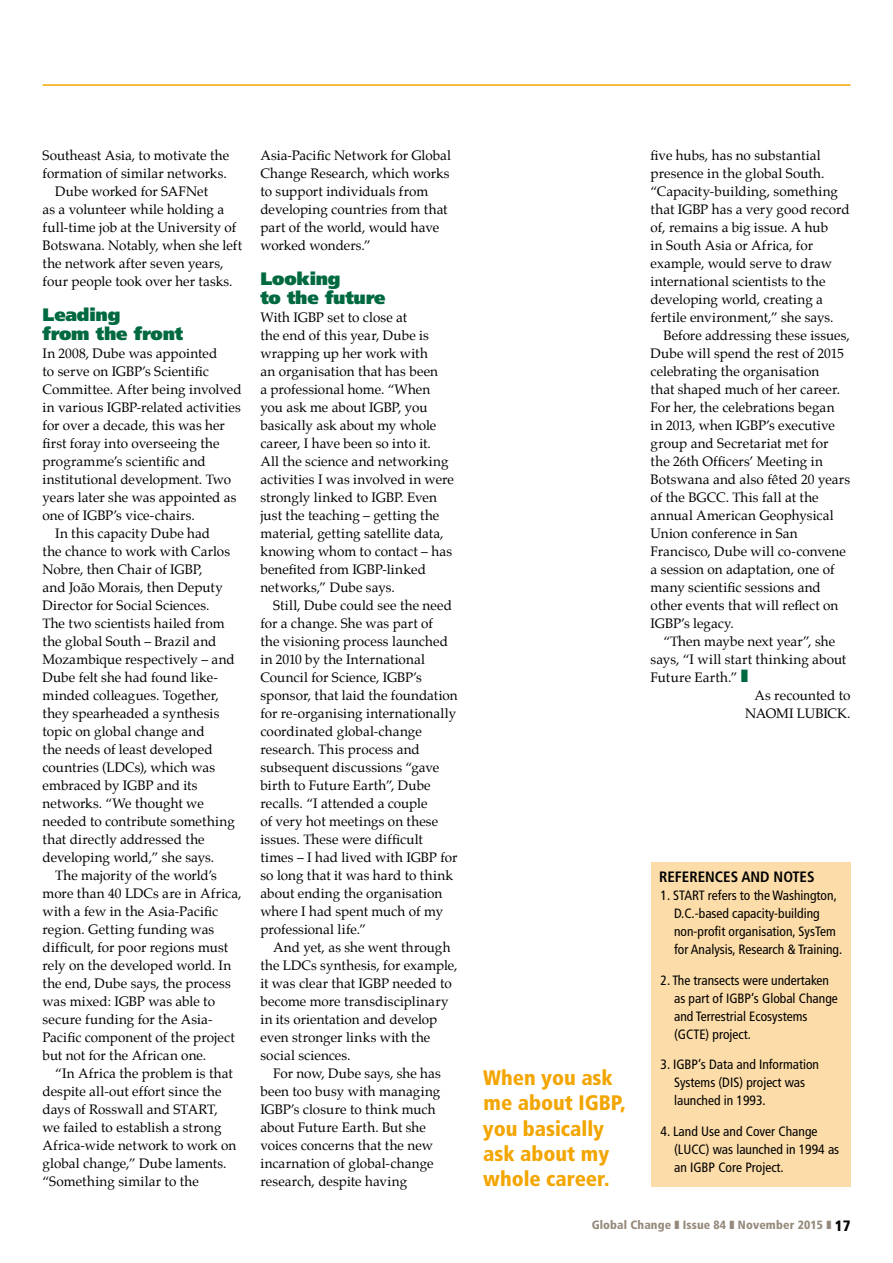
<style>
.page{position:relative;width:893px;height:1263px;background:#fff}
.page>*{position:absolute;margin:0;border:0;box-sizing:border-box;transform-origin:0 0}
.t1{font:900 condensed 21px/25.2px "Frutiger LT Std";color:#f3a500}
.t2{font:900 18px/19.5px "Frutiger LT Std";letter-spacing:-.01em;color:#006940}
.t3{font:700 condensed 15px "Frutiger LT Std";color:#000}
.t4{font:13.5px/18px "Palatino";letter-spacing:.005em;color:#000}
.t5{font:condensed 13.5px/18px "Frutiger LT Std";color:#000}
.t6{font:13.5px "Palatino";letter-spacing:-.025em;color:#000}
.t7{font:900 condensed 12px "Frutiger LT Std";letter-spacing:.01em;color:#968a7c}
.s1{color:#006940}
.s2{font-size:15px;color:#000}
</style>
<div class="page">
<div style="left:651px;top:862px;width:199px;height:324px;background:#fcdca8"></div>
<hr style="left:43px;top:84px;width:807px;height:2px;background:#f3a500">
<p class="t4" style="left:43px;top:147px;width:188px">Southeast Asia, to motivate the</p>
<p class="t4" style="left:43px;top:165px;width:186px">formation of similar networks.</p>
<p class="t4" style="left:55px;top:183px;width:154px">Dube worked for SAFNet</p>
<p class="t4" style="left:43px;top:201px;width:183px">as a volunteer while holding a</p>
<p class="t4" style="left:43px;top:219px;width:195px">full-time job at the University of</p>
<p class="t4" style="left:43px;top:237px;width:201px">Botswana. Notably, when she left</p>
<p class="t4" style="left:43px;top:255px;width:182px">the network after seven years,</p>
<p class="t4" style="left:43px;top:273px;width:192px">four people took over her tasks.</p>
<h2 class="t2" style="left:43px;top:305px;width:142px">Leading<br>from the front</h2>
<p class="t4" style="left:43px;top:345px;width:176px">In 2008, Dube was appointed</p>
<p class="t4" style="left:43px;top:363px;width:168px">to serve on IGBP’s Scientific</p>
<p class="t4" style="left:43px;top:381px;width:201px">Committee. After being involved</p>
<p class="t4" style="left:43px;top:399px;width:200px">in various IGBP-related activities</p>
<p class="t4" style="left:43px;top:417px;width:184px">for over a decade, this was her</p>
<p class="t4" style="left:43px;top:435px;width:179px">first foray into overseeing the</p>
<p class="t4" style="left:43px;top:453px;width:165px">programme’s scientific and</p>
<p class="t4" style="left:43px;top:471px;width:190px">institutional development. Two</p>
<p class="t4" style="left:43px;top:489px;width:196px">years later she was appointed as</p>
<p class="t4" style="left:43px;top:507px;width:154px">one of IGBP’s vice-chairs.</p>
<p class="t4" style="left:55px;top:525px;width:156px">In this capacity Dube had</p>
<p class="t4" style="left:43px;top:542px;width:189px">the chance to work with Carlos</p>
<p class="t4" style="left:43px;top:560px;width:162px">Nobre, then Chair of IGBP,</p>
<p class="t4" style="left:43px;top:578px;width:182px">and João Morais, then Deputy</p>
<p class="t4" style="left:43px;top:596px;width:168px">Director for Social Sciences.</p>
<p class="t4" style="left:43px;top:614px;width:184px">The two scientists hailed from</p>
<p class="t4" style="left:43px;top:632px;width:175px">the global South – Brazil and</p>
<p class="t4" style="left:43px;top:650px;width:194px">Mozambique respectively – and</p>
<p class="t4" style="left:43px;top:668px;width:177px">Dube felt she had found like-</p>
<p class="t4" style="left:43px;top:686px;width:178px">minded colleagues. Together,</p>
<p class="t4" style="left:43px;top:704px;width:178px">they spearheaded a synthesis</p>
<p class="t4" style="left:43px;top:722px;width:164px">topic on global change and</p>
<p class="t4" style="left:43px;top:740px;width:172px">the needs of least developed</p>
<p class="t4" style="left:43px;top:758px;width:174px">countries (LDCs), which was</p>
<p class="t4" style="left:43px;top:776px;width:157px">embraced by IGBP and its</p>
<p class="t4" style="left:43px;top:794px;width:163px">networks. “We thought we</p>
<p class="t4" style="left:43px;top:812px;width:194px">needed to contribute something</p>
<p class="t4" style="left:43px;top:830px;width:164px">that directly addressed the</p>
<p class="t4" style="left:43px;top:848px;width:173px">developing world,” she says.</p>
<p class="t4" style="left:55px;top:866px;width:163px">The majority of the world’s</p>
<p class="t4" style="left:43px;top:884px;width:200px">more than 40 LDCs are in Africa,</p>
<p class="t4" style="left:43px;top:902px;width:177px">with a few in the Asia-Pacific</p>
<p class="t4" style="left:43px;top:920px;width:173px">region. Getting funding was</p>
<p class="t4" style="left:43px;top:938px;width:187px">difficult, for poor regions must</p>
<p class="t4" style="left:43px;top:956px;width:190px">rely on the developed world. In</p>
<p class="t4" style="left:43px;top:974px;width:190px">the end, Dube says, the process</p>
<p class="t4" style="left:43px;top:992px;width:174px">was mixed: IGBP was able to</p>
<p class="t4" style="left:43px;top:1010px;width:172px">secure funding for the Asia-</p>
<p class="t4" style="left:43px;top:1028px;width:194px">Pacific component of the project</p>
<p class="t4" style="left:43px;top:1046px;width:165px">but not for the African one.</p>
<p class="t4" style="left:55px;top:1064px;width:179px">“In Africa the problem is that</p>
<p class="t4" style="left:43px;top:1082px;width:181px">despite all-out effort since the</p>
<p class="t4" style="left:43px;top:1100px;width:177px">days of Rosswall and START,</p>
<p class="t4" style="left:43px;top:1118px;width:180px">we failed to establish a strong</p>
<p class="t4" style="left:43px;top:1136px;width:195px">Africa-wide network to work on</p>
<p class="t4" style="left:43px;top:1154px;width:185px">global change,” Dube laments.</p>
<p class="t4" style="left:43px;top:1172px;width:158px">“Something similar to the</p>
<p class="t4" style="left:260px;top:146px;width:192px">Asia-Pacific Network for Global<br>Change Research, which works to support individuals from developing countries from that part of the world, would have worked wonders.”</p>
<h2 class="t2" style="left:260px;top:269px;width:127px">Looking<br>to the future</h2>
<p class="t4" style="left:260px;top:309px;width:195px">With IGBP set to close at<br>the end of this year, Dube is wrapping up her work with<br>an organisation that has been<br>a professional home. “When you ask me about IGBP, you basically ask about my whole career, I have been so into it.<br>All the science and networking activities I was involved in were strongly linked to IGBP. Even just the teaching – getting the material, getting satellite data, knowing whom to contact – has benefited from IGBP-linked networks,” Dube says.</p>
<p class="t4" style="left:260px;top:596px;width:199px;text-indent:13px">Still, Dube could see the need for a change. She was part of<br>the visioning process launched in 2010 by the International<br>Council for Science, IGBP’s sponsor, that laid the foundation for re-organising internationally coordinated global-change research. This process and subsequent discussions “gave birth to Future Earth”, Dube recalls. “I attended a couple<br>of very hot meetings on these issues. These were difficult times – I had lived with IGBP for so long that it was hard to think about ending the organisation where I had spent much of my professional life.”</p>
<p class="t4" style="left:260px;top:938px;width:199px;text-indent:13px">And yet, as she went through the LDCs synthesis, for example, it was clear that IGBP needed to become more transdisciplinary in its orientation and develop even stronger links with the social sciences.</p>
<p class="t4" style="left:260px;top:1064px;width:182px;text-indent:13px">For now, Dube says, she has been too busy with managing<br>IGBP’s closure to think much about Future Earth. But she voices concerns that the new incarnation of global-change research, despite having</p>
<p class="t4" style="left:651px;top:146px;width:201px">five hubs, has no substantial presence in the global South. “Capacity-building, something that IGBP has a very good record of, remains a big issue. A hub<br>in South Asia or Africa, for example, would serve to draw international scientists to the developing world, creating a fertile environment,” she says.</p>
<p class="t4" style="left:651px;top:326px;width:201px;text-indent:13px">Before addressing these issues,<br>Dube will spend the rest of 2015 celebrating the organisation<br>that shaped much of her career.<br>For her, the celebrations began<br>in 2013, when IGBP’s executive group and Secretariat met for the 26th Officers’ Meeting in<br>Botswana and also fêted 20 years of the BGCC. This fall at the annual American Geophysical<br>Union conference in San<br>Francisco, Dube will co-convene a session on adaptation, one of many scientific sessions and other events that will reflect on<br>IGBP’s legacy.</p>
<p class="t4" style="left:663px;top:632px;width:173px">“Then maybe next year”, she</p>
<p class="t4" style="left:651px;top:650px;width:197px">says, “I will start thinking about</p>
<p class="t4" style="left:651px;top:668px;width:99px">Future Earth.” <span class="s1">❚</span></p>
<p class="t4" style="left:754px;top:687px;width:97px">As recounted to</p>
<p class="t6" style="left:745px;top:702px;width:107px">NAOMI LUBICK.</p>
<h1 class="t1" style="left:483px;top:1065px;width:145px">When you ask me about IGBP, you basically ask about my whole career.</h1>
<p class="t3" style="left:659px;top:868px;width:157px">REFERENCES AND NOTES</p>
<p class="t5" style="left:674px;top:886px;width:170px;text-indent:-14px">1. START refers to the Washington, D.C.-based capacity-building non-profit organisation, SysTem for Analysis, Research &amp; Training.</p>
<p class="t5" style="left:674px;top:971px;width:165px;text-indent:-14px">2. The transects were undertaken as part of IGBP’s Global Change and Terrestrial Ecosystems (GCTE) project.</p>
<p class="t5" style="left:674px;top:1056px;width:146px;text-indent:-14px">3. IGBP’s Data and Information<br>Systems (DIS) project was launched in 1993.</p>
<p class="t5" style="left:674px;top:1122px;width:167px;text-indent:-14px">4. Land Use and Cover Change (LUCC) was launched in 1994 as an IGBP Core Project.</p>
<p class="t7" style="left:592px;top:1217px;width:260px">Global Change ❚ Issue 84 ❚ November 2015 ❚ <span class="s2">17</span></p>
</div>
